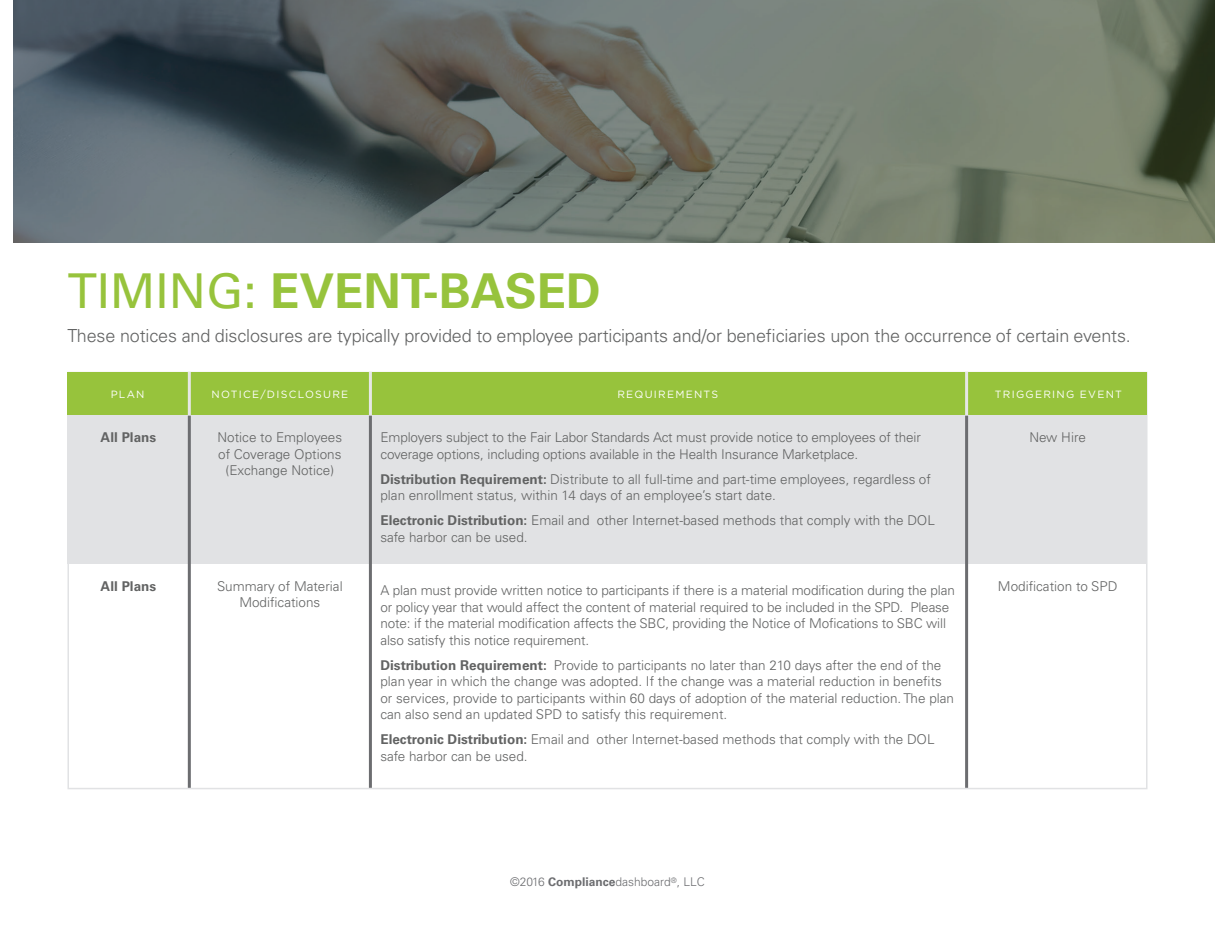
<style>
.page{position:relative;width:1215px;height:945px;background:#fff}
.page>*{position:absolute;margin:0;border:0;box-sizing:border-box;transform-origin:0 0}
.t1{font:700 48px "Univers LT Pro 65";color:#97c33c}
.t2{font:300 18px "Univers LT Pro 45";letter-spacing:-.01em;color:#626363}
.t3{font:300 13.5px/16.5px "Univers LT Pro 45";color:#626363}
.t4{font:700 13.5px "Univers LT Pro 65";color:#626363}
.t5{font:300 12px "Univers LT Pro 45";color:#6c6d70}
.t6{font:10.5px "Gotham";letter-spacing:.12em;color:#fff}
.s1{font-family:"Univers LT Pro 55 Roman";font-weight:400}
.s2{font-family:"Univers LT Pro 65";font-weight:700}
</style>
<div class="page">
<img style="left:14px;top:0;width:1201px;height:242px">
<div style="left:68px;top:372px;width:1080px;height:44px;background:#97c33c"></div>
<div style="left:68px;top:416px;width:1080px;height:148px;background:#e1e2e4"></div>
<hr style="left:188px;top:372px;width:3px;height:56px;background:#e6e7e6">
<hr style="left:369px;top:372px;width:3px;height:56px;background:#e6e7e6">
<hr style="left:965px;top:372px;width:3px;height:56px;background:#e6e7e6">
<hr style="left:188px;top:416px;width:3px;height:372px;background:#6c6d70">
<hr style="left:369px;top:416px;width:3px;height:372px;background:#6c6d70">
<hr style="left:965px;top:416px;width:3px;height:372px;background:#6c6d70">
<h1 class="t1" style="left:68px;top:263px;width:529px"><span class="s1">timing:</span> Event-based</h1>
<h2 class="t2" style="left:68px;top:325px;width:1065px">These notices and disclosures are typically provided to employee participants and/or beneficiaries upon the occurrence of certain events.</h2>
<p class="t6" style="left:111px;top:388px;width:33px">PLAN</p>
<p class="t6" style="left:211px;top:388px;width:138px">NOTICE/D ISCLOSURE</p>
<p class="t6" style="left:617px;top:388px;width:101px">REQUIREMENTS</p>
<p class="t6" style="left:995px;top:388px;width:8px">TRI</p>
<p class="t6" style="left:1016px;top:388px;width:27px">GGERI</p>
<p class="t6" style="left:1057px;top:388px;width:33px">NG EVE</p>
<p class="t6" style="left:1106px;top:388px;width:17px">NT</p>
<p class="t3" style="left:217px;top:429px;width:126px;text-align:center">Notice to Employees of Coverage Options (Exchange Notice)</p>
<p class="t3" style="left:380px;top:429px;width:542px">Employers subject to the Fair Labor Standards Act must provide notice to employees of their coverage options, including options available in the Health Insurance Marketplace.</p>
<p class="t3" style="left:380px;top:471px;width:552px"><span class="s2">Distribution Requirement:</span> Distribute to all full-time and part-time employees, regardless of plan enrollment status, within 14 days of an employee’s start date.</p>
<p class="t3" style="left:380px;top:512px;width:556px"><span class="s2">Electronic Distribution:</span> Email and other Internet-based methods that comply with the DOL safe harbor can be used.</p>
<p class="t4" style="left:101px;top:430px;width:57px">All Plans</p>
<p class="t3" style="left:1029px;top:429px;width:58px">New Hire</p>
<p class="t4" style="left:101px;top:578px;width:57px">All Plans</p>
<p class="t3" style="left:217px;top:578px;width:127px;text-align:center">Summary of Material<br>Modifications</p>
<p class="t3" style="left:380px;top:582px;width:576px">A plan must provide written notice to participants if there is a material modification during the plan or policy year that would affect the content of material required to be included in the SPD. Please note: if the material modification affects the SBC, providing the Notice of Mofications to SBC will also satisfy this notice requirement.</p>
<p class="t3" style="left:380px;top:657px;width:575px"><span class="s2">Distribution Requirement:</span> Provide to participants no later than 210 days after the end of the plan year in which the change was adopted. If the change was a material reduction in benefits or services, provide to participants within 60 days of adoption of the material reduction. The plan can also send an updated SPD to satisfy this requirement.</p>
<p class="t3" style="left:380px;top:731px;width:556px"><span class="s2">Electronic Distribution:</span> Email and other Internet-based methods that comply with the DOL safe harbor can be used.</p>
<p class="t3" style="left:998px;top:578px;width:121px">Modification to SPD</p>
<p class="t5" style="left:510px;top:875px;width:196px">©2016 <span class="s2">Compliance</span>dashboard<sup>®</sup>, LLC</p>
</div>
